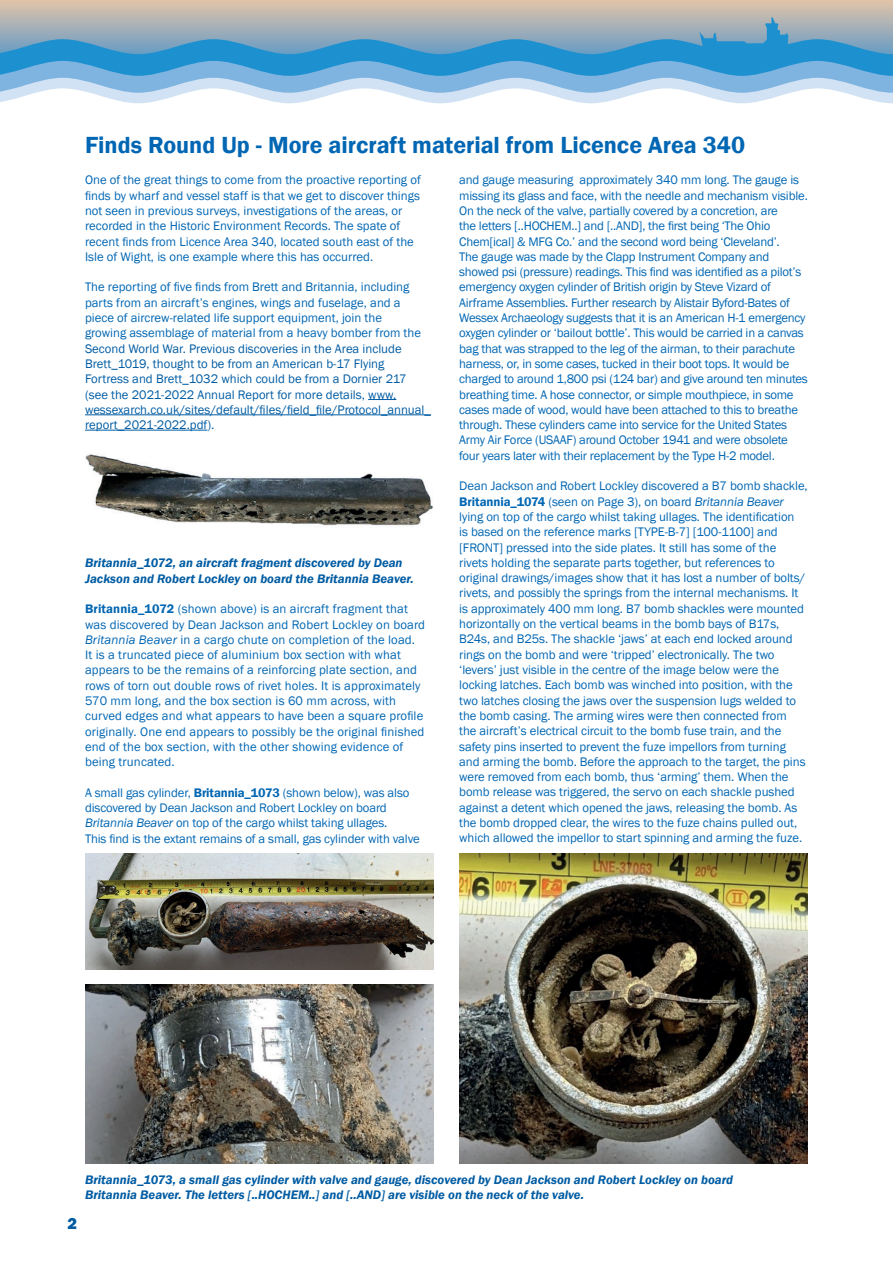
<style>
.page{position:relative;width:893px;height:1263px;background:#fff}
.page>*{position:absolute;margin:0;border:0;box-sizing:border-box;transform-origin:0 0}
.t1{font:600 24px "Franklin Gothic";color:#0166b3}
.t2{font:800 16.5px "Franklin Gothic";color:#015ca3}
.t3{font:12.75px/15.3px "Franklin Gothic";letter-spacing:-.005em;color:#0166b3}
.t4{font:12.75px/15.3px "Franklin Gothic";color:#015ca3}
.t5{font:italic 600 12.75px/15.3px "Franklin Gothic";color:#015ca3}
.s1{font-weight:600}
.s2{font-style:italic}
</style>
<div class="page">
<img style="left:85px;top:454px;width:348px;height:72px">
<svg style="left:0;top:0;width:893px;height:17px;background:#cfbdac"></svg>
<svg style="left:0;top:17px;width:893px;height:86px;background:#83b3d3"></svg>
<svg style="left:368px;top:399px;width:28px;height:1px"></svg>
<hr style="left:85px;top:414px;width:346px;height:1px;background:#015ca3">
<hr style="left:85px;top:430px;width:122px;height:1px;background:#015ca3">
<img style="left:85px;top:854px;width:349px;height:116px">
<img style="left:85px;top:984px;width:349px;height:179px">
<img style="left:459px;top:854px;width:349px;height:309px">
<h1 class="t1" style="left:85px;top:130px;width:662px">Finds Round Up - More aircraft material from Licence Area 340</h1>
<p class="t3" style="left:85px;top:173px;width:337px">One of the great things to come from the proactive reporting of finds by wharf and vessel staff is that we get to discover things not seen in previous surveys, investigations of the areas, or recorded in the Historic Environment Records. The spate of recent finds from Licence Area 340, located south east of the Isle of Wight, is one example where this has occurred.</p>
<p class="t3" style="left:85px;top:280px;width:337px">The reporting of five finds from Brett and Britannia, including parts from an aircraft’s engines, wings and fuselage, and a piece of aircrew-related life support equipment, join the growing assemblage of material from a heavy bomber from the</p>
<p class="t4" style="left:85px;top:341px;width:347px">Second World War. Previous discoveries in the Area include Brett_1019, thought to be from an American b-17 Flying Fortress and Brett_1032 which could be from a Dornier 217 (see the 2021-2022 Annual Report for more details, www. wessexarch.co.uk/sites/default/files/field_file/Protocol_annual_ report_2021-2022.pdf).</p>
<p class="t5" style="left:85px;top:555px;width:330px">Britannia_1072, an aircraft fragment discovered by Dean<br>Jackson and Robert Lockley on board the Britannia Beaver.</p>
<p class="t3" style="left:85px;top:602px;width:341px"><span class="s1">Britannia_1072</span> (shown above) is an aircraft fragment that was discovered by Dean Jackson and Robert Lockley on board <span class="s2">Britannia Beaver</span> in a cargo chute on completion of the load.<br>It is a truncated piece of aluminium box section with what appears to be the remains of a reinforcing plate section, and rows of torn out double rows of rivet holes. It is approximately 570 mm long, and the box section is 60 mm across, with curved edges and what appears to have been a square profile originally. One end appears to possibly be the original finished end of the box section, with the other showing evidence of being truncated.</p>
<p class="t3" style="left:85px;top:785px;width:336px">A small gas cylinder, <span class="s1">Britannia_1073</span> (shown below), was also discovered by Dean Jackson and Robert Lockley on board <span class="s2">Britannia Beaver</span> on top of the cargo whilst taking ullages.<br>This find is the extant remains of a small, gas cylinder with valve</p>
<p class="t3" style="left:459px;top:173px;width:350px">and gauge measuring approximately 340 mm long. The gauge is missing its glass and face, with the needle and mechanism visible.<br>On the neck of the valve, partially covered by a concretion, are<br>the letters [..HOCHEM..] and [..AND], the first being ‘The Ohio Chem[ical] &amp; MFG Co.’ and the second word being ‘Cleveland’.<br>The gauge was made by the Clapp Instrument Company and showed psi (pressure) readings. This find was identified as a pilot’s emergency oxygen cylinder of British origin by Steve Vizard of Airframe Assemblies. Further research by Alistair Byford-Bates of Wessex Archaeology suggests that it is an American H-1 emergency oxygen cylinder or ‘bailout bottle’. This would be carried in a canvas bag that was strapped to the leg of the airman, to their parachute harness, or, in some cases, tucked in their boot tops. It would be charged to around 1,800 psi (124 bar) and give around ten minutes breathing time. A hose connector, or simple mouthpiece, in some cases made of wood, would have been attached to this to breathe through. These cylinders came into service for the United States Army Air Force (USAAF) around October 1941 and were obsolete four years later with their replacement by the Type H-2 model.</p>
<p class="t3" style="left:459px;top:479px;width:350px">Dean Jackson and Robert Lockley discovered a B7 bomb shackle, <span class="s1">Britannia_1074</span> (seen on Page 3), on board <span class="s2">Britannia Beaver </span>lying on top of the cargo whilst taking ullages. The identification<br>is based on the reference marks [TYPE-B-7] [100-1100] and [FRONT] pressed into the side plates. It still has some of the rivets holding the separate parts together, but references to original drawings/images show that it has lost a number of bolts/ rivets, and possibly the springs from the internal mechanisms. It is approximately 400 mm long. B7 bomb shackles were mounted horizontally on the vertical beams in the bomb bays of B17s, B24s, and B25s. The shackle ‘jaws’ at each end locked around rings on the bomb and were ‘tripped’ electronically. The two ‘levers’ just visible in the centre of the image below were the locking latches. Each bomb was winched into position, with the two latches closing the jaws over the suspension lugs welded to the bomb casing. The arming wires were then connected from<br>the aircraft’s electrical circuit to the bomb fuse train, and the safety pins inserted to prevent the fuze impellors from turning and arming the bomb. Before the approach to the target, the pins were removed from each bomb, thus ‘arming’ them. When the bomb release was triggered, the servo on each shackle pushed against a detent which opened the jaws, releasing the bomb. As the bomb dropped clear, the wires to the fuze chains pulled out, which allowed the impellor to start spinning and arming the fuze.</p>
<p class="t2" style="left:67px;top:1213px;width:11px">2</p>
<p class="t5" style="left:85px;top:1172px;width:650px">Britannia_1073, a small gas cylinder with valve and gauge, discovered by Dean Jackson and Robert Lockley on board<br>Britannia Beaver. The letters [..HOCHEM..] and [..AND] are visible on the neck of the valve.</p>
</div>
